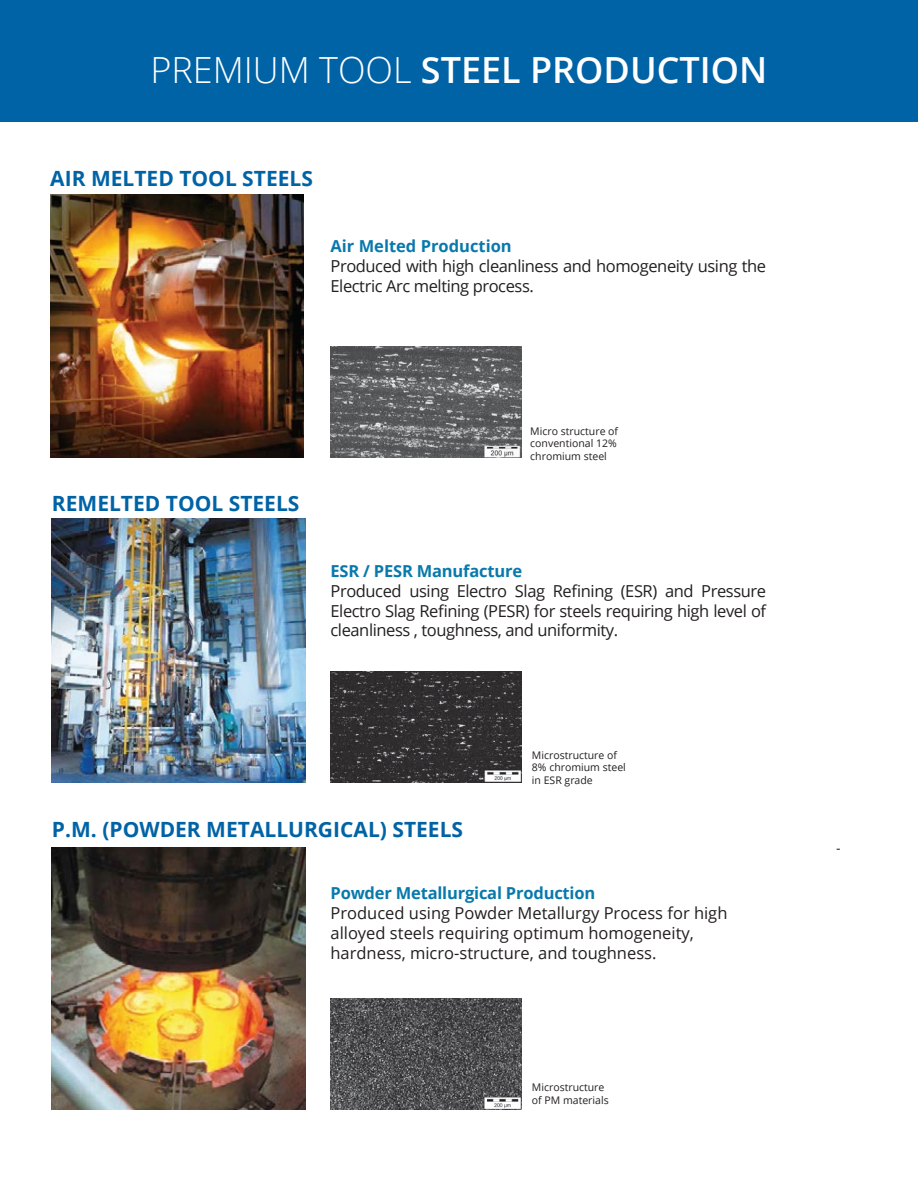
<style>
.page{position:relative;width:918px;height:1188px;background:#fff}
.page>*{position:absolute;margin:0;border:0;box-sizing:border-box;transform-origin:0 0}
.t1{font:600 36px "Open Sans";color:#fff}
.t2{font:700 21px "Open Sans";color:#0063a6}
.t3{font:16.5px/19.8px "Open Sans";letter-spacing:-.025em;color:#231f20}
.t4{font:16.5px/19.8px "Open Sans";color:#231f20}
.t5{font:700 16.5px "Open Sans";letter-spacing:-.01em;color:#0879ac}
.t6{font:300 14.25px "voestalpine";color:#010101}
.t7{font:10.5px/12.6px "Open Sans";color:#231f20}
.s1{font-weight:300}
</style>
<div class="page">
<div style="left:0;top:0;width:918px;height:121px;background:#0063a6"></div>
<img style="left:50px;top:195px;width:254px;height:263px">
<img style="left:331px;top:347px;width:190px;height:111px">
<img style="left:52px;top:519px;width:253px;height:263px">
<img style="left:331px;top:671px;width:191px;height:111px">
<img style="left:52px;top:848px;width:254px;height:262px">
<img style="left:331px;top:998px;width:191px;height:112px">
<img style="left:484px;top:1097px;width:36px;height:12px">
<h1 class="t1" style="left:150px;top:45px;width:619px"><span class="s1">PREMIUM TOOL</span> STEEL PRODUCTION</h1>
<p class="t2" style="left:50px;top:163px;width:264px">AIR MELTED TOOL STEELS</p>
<p class="t5" style="left:331px;top:235px;width:183px">Air Melted Production</p>
<p class="t3" style="left:331px;top:256px;width:437px">Produced with high cleanliness and homogeneity using the<br>Electric Arc melting process.</p>
<p class="t2" style="left:52px;top:489px;width:249px">REMELTED TOOL STEELS</p>
<p class="t7" style="left:530px;top:424px;width:89px">Micro structure of conventional 12% chromium steel</p>
<p class="t5" style="left:331px;top:559px;width:193px">ESR / PESR Manufacture</p>
<p class="t3" style="left:331px;top:580px;width:437px;text-align:justify">Produced using Electro Slag Refining (ESR) and Pressure Electro Slag Refining (PESR) for steels requiring high level of cleanliness , toughness, and uniformity.</p>
<p class="t7" style="left:532px;top:748px;width:95px">Microstructure of<br>8% chromium steel in ESR grade</p>
<p class="t2" style="left:52px;top:814px;width:413px">P.M. (POWDER METALLURGICAL) STEELS</p>
<p class="t5" style="left:331px;top:882px;width:266px">Powder Metallurgical Production</p>
<p class="t4" style="left:331px;top:903px;width:398px">Produced using Powder Metallurgy Process for high alloyed steels requiring optimum homogeneity, hardness, micro-structure, and toughness.</p>
<p class="t7" style="left:532px;top:1081px;width:78px">Microstructure of PM materials</p>
<p class="t6" style="left:836px;top:840px;width:7px">-</p>
</div>
